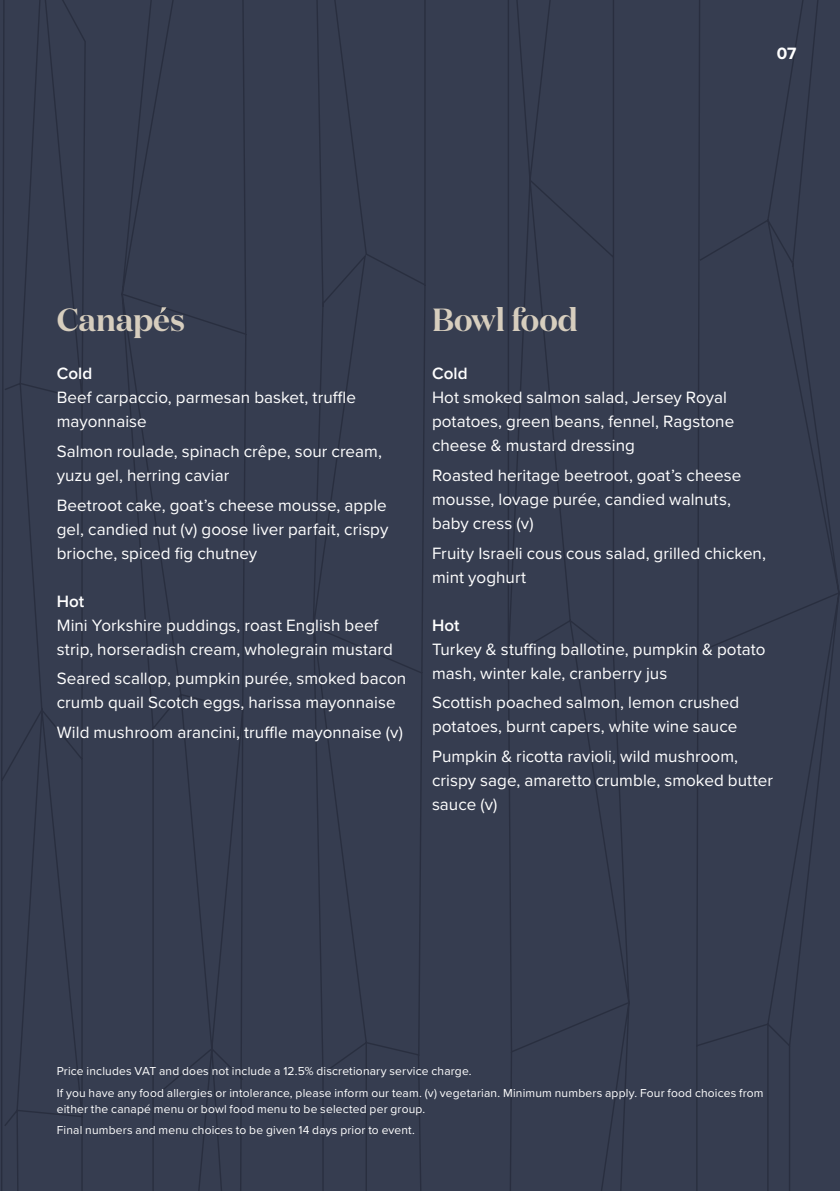
<style>
.page{position:relative;width:840px;height:1191px;background:#fff}
.page>*{position:absolute;margin:0;border:0;box-sizing:border-box;transform-origin:0 0}
.t1{font:600 32px "Test Domaine Display";letter-spacing:-.005em;color:#d7cebe}
.t2{font:17px/24px "Proxima Nova";letter-spacing:.005em;color:#fff}
.t3{font:600 17px "Proxima Nova";letter-spacing:.005em;color:#fff}
.t4{font:700 17px "Proxima Nova";color:#fff}
.t5{font:12px/21.6px "Proxima Nova";letter-spacing:.015em;color:#fff}
</style>
<div class="page">
<div style="left:0;top:0;width:839px;height:1191px;background:#363d50"></div>
<svg style="left:160px;top:307px;width:6px;height:6px"></svg>
<p class="t4" style="left:776px;top:40px;width:21px">07</p>
<h1 class="t1" style="left:57px;top:299px;width:130px">Canapes</h1>
<p class="t3" style="left:57px;top:361px;width:37px">Cold</p>
<p class="t2" style="left:57px;top:385px;width:301px">Beef carpaccio, parmesan basket, truffle mayonnaise</p>
<p class="t2" style="left:57px;top:438px;width:326px">Salmon roulade, spinach crêpe, sour cream, yuzu gel, herring caviar</p>
<p class="t2" style="left:57px;top:492px;width:333px;text-align:justify">Beetroot cake, goat’s cheese mousse, apple gel, candied nut (v) goose liver parfait, crispy brioche, spiced fig chutney</p>
<p class="t3" style="left:57px;top:588px;width:29px">Hot</p>
<p class="t2" style="left:57px;top:612px;width:337px">Mini Yorkshire puddings, roast English beef strip, horseradish cream, wholegrain mustard</p>
<p class="t2" style="left:57px;top:666px;width:351px">Seared scallop, pumpkin purée, smoked bacon crumb quail Scotch eggs, harissa mayonnaise</p>
<p class="t2" style="left:57px;top:719px;width:347px">Wild mushroom arancini, truffle mayonnaise (v)</p>
<h1 class="t1" style="left:432px;top:299px;width:147px">Bowl food</h1>
<p class="t3" style="left:432px;top:361px;width:37px">Cold</p>
<p class="t2" style="left:432px;top:385px;width:303px">Hot smoked salmon salad, Jersey Royal potatoes, green beans, fennel, Ragstone cheese &amp; mustard dressing</p>
<p class="t2" style="left:432px;top:462px;width:310px">Roasted heritage beetroot, goat’s cheese mousse, lovage purée, candied walnuts, baby cress (v)</p>
<p class="t2" style="left:432px;top:540px;width:335px">Fruity Israeli cous cous salad, grilled chicken, mint yoghurt</p>
<p class="t3" style="left:432px;top:612px;width:29px">Hot</p>
<p class="t2" style="left:432px;top:636px;width:335px">Turkey &amp; stuffing ballotine, pumpkin &amp; potato mash, winter kale, cranberry jus</p>
<p class="t2" style="left:432px;top:690px;width:309px">Scottish poached salmon, lemon crushed potatoes, burnt capers, white wine sauce</p>
<p class="t2" style="left:432px;top:743px;width:342px">Pumpkin &amp; ricotta ravioli, wild mushroom, crispy sage, amaretto crumble, smoked butter sauce (v)</p>
<p class="t5" style="left:57px;top:1059px;width:708px">Price includes VAT and does not include a 12.5% discretionary service charge.<br>If you have any food allergies or intolerance, please inform our team. (v) vegetarian. Minimum numbers apply. Four food choices from</p>
<p class="t5" style="left:57px;top:1097px;width:370px">either the canapé menu or bowl food menu to be selected per group.<br>Final numbers and menu choices to be given 14 days prior to event.</p>
</div>
